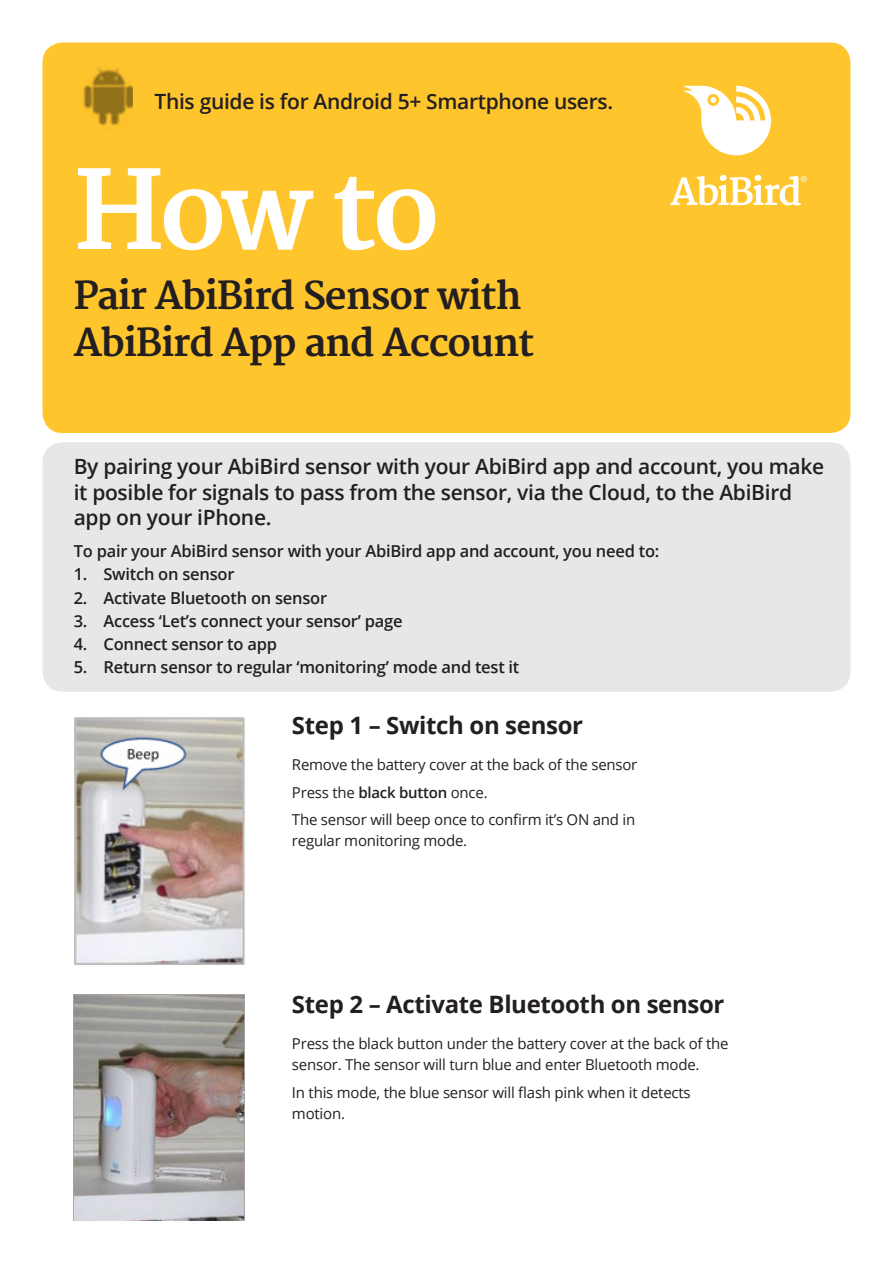
<style>
.page{position:relative;width:893px;height:1263px;background:#fff}
.page>*{position:absolute;margin:0;border:0;box-sizing:border-box;transform-origin:0 0}
.t1{font:700 106.5px "Merriweather";color:#fff}
.t2{font:700 37.5px/46.5px "Merriweather";letter-spacing:-.03em;color:#231f20}
.Step_heads{font:700 24px "Open Sans";letter-spacing:-.015em;color:#231f20}
.Bold_Subs{font:600 21px/25.5px "Open Sans";letter-spacing:-.015em;color:#231f20}
.Bold_Subs-2{font:600 16.5px "Open Sans";letter-spacing:-.015em;color:#231f20}
.Main_copy{font:15px/21px "Open Sans";letter-spacing:-.015em;color:#231f20}
.s1{font-weight:600}
</style>
<div class="page">
<div style="left:43px;top:43px;width:807px;height:390px;background:#ffc52d;border-radius:20px"></div>
<svg style="left:684px;top:86px;width:87px;height:69px"></svg>
<svg style="left:670px;top:175px;width:137px;height:30px"></svg>
<img style="left:74px;top:717px;width:171px;height:248px">
<img style="left:74px;top:995px;width:171px;height:225px">
<div style="left:43px;top:442px;width:807px;height:250px;background:#e6e7e9;border-radius:20px"></div>
<img style="left:83px;top:67px;width:49px;height:59px">
<p class="Bold_Subs" style="left:154px;top:88px;width:460px">This guide is for Android 5+ Smartphone users.</p>
<p class="t1" style="left:74px;top:149px;width:367px">How to</p>
<p class="t2" style="left:74px;top:274px;width:462px">Pair AbiBird Sensor with<br>AbiBird App and Account</p>
<p class="Bold_Subs" style="left:74px;top:453px;width:752px">By pairing your AbiBird sensor with your AbiBird app and account, you make it posible for signals to pass from the sensor, via the Cloud, to the AbiBird app on your iPhone.</p>
<p class="Bold_Subs-2" style="left:74px;top:540px;width:587px">To pair your AbiBird sensor with your AbiBird app and account, you need to:</p>
<p class="Bold_Subs-2" style="left:74px;top:563px;width:162px">1. Switch on sensor</p>
<p class="Bold_Subs-2" style="left:74px;top:586px;width:255px">2. Activate Bluetooth on sensor</p>
<p class="Bold_Subs-2" style="left:74px;top:609px;width:330px">3. Access ‘Let’s connect your sensor’ page</p>
<p class="Bold_Subs-2" style="left:74px;top:632px;width:205px">4. Connect sensor to app</p>
<p class="Bold_Subs-2" style="left:74px;top:656px;width:447px">5. Return sensor to regular ‘monitoring’ mode and test it</p>
<p class="Step_heads" style="left:292px;top:709px;width:293px">Step 1 – Switch on sensor</p>
<p class="Main_copy" style="left:292px;top:754px;width:347px">Remove the battery cover at the back of the sensor</p>
<p class="Main_copy" style="left:292px;top:781px;width:197px">Press the <span class="s1">black button</span> once.</p>
<p class="Main_copy" style="left:292px;top:809px;width:345px">The sensor will beep once to confirm it’s ON and in regular monitoring mode.</p>
<p class="Step_heads" style="left:292px;top:987px;width:434px">Step 2 – Activate Bluetooth on sensor</p>
<p class="Main_copy" style="left:292px;top:1033px;width:438px">Press the black button under the battery cover at the back of the sensor. The sensor will turn blue and enter Bluetooth mode.</p>
<p class="Main_copy" style="left:292px;top:1081px;width:400px">In this mode, the blue sensor will flash pink when it detects motion.</p>
</div>
